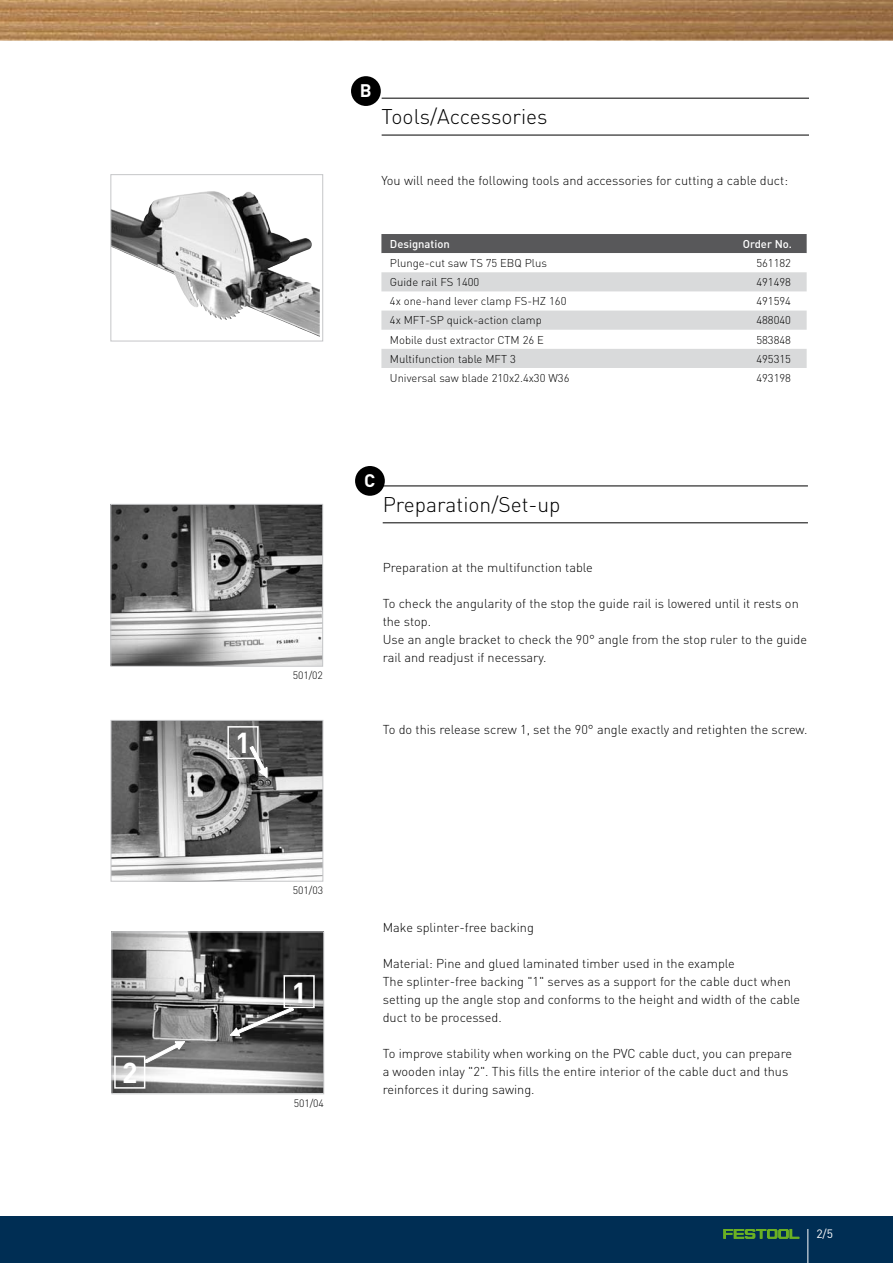
<style>
.page{position:relative;width:893px;height:1263px;background:#fff}
.page>*{position:absolute;margin:0;border:0;box-sizing:border-box;transform-origin:0 0}
.t1{font:700 28.5px "DIN Pro";color:#fff}
.t2{font:300 21px "DIN Pro";color:#000}
.t3{font:700 18px "DIN Pro";color:#fff}
.t4{font:300 12.75px/18px "DIN Pro";color:#000}
.t5{font:12px "DIN Pro";color:#fff}
.t6{font:300 11.25px "DIN Pro";color:#000}
.t7{font:500 11.25px "DIN Pro";color:#fff}
.t8{font:300 10.5px "DIN Pro";letter-spacing:-.005em;color:#000}
</style>
<div class="page">
<div style="left:0;top:1216px;width:893px;height:47px;background:#002e54"></div>
<img style="left:0;top:0;width:893px;height:41px">
<svg style="left:723px;top:1229px;width:76px;height:10px"></svg>
<hr style="left:807px;top:1229px;width:1px;height:34px;background:#fff">
<div style="left:381px;top:234px;width:426px;height:19px;background:#58585a"></div>
<svg style="left:382px;top:291px;width:425px;height:20px"></svg>
<div style="left:381px;top:272px;width:426px;height:19px;background:#d9dadb"></div>
<svg style="left:381px;top:311px;width:426px;height:57px"></svg>
<img style="left:113px;top:191px;width:95px;height:120px">
<div style="left:111px;top:174px;width:212px;height:167px;border:1px solid #c5c6c8"></div>
<div style="left:351px;top:76px;width:30px;height:30px;background:#000;border-radius:50%"></div>
<hr style="left:382px;top:98px;width:427px;height:1px;background:#000">
<hr style="left:382px;top:135px;width:427px;height:1px;background:#000">
<div style="left:355px;top:466px;width:30px;height:30px;background:#000;border-radius:50%"></div>
<hr style="left:383px;top:485px;width:425px;height:1px;background:#000">
<hr style="left:383px;top:522px;width:425px;height:1px;background:#000">
<img style="left:112px;top:506px;width:209px;height:158px">
<div style="left:110px;top:504px;width:213px;height:162px;border:1px solid #c5c6c8"></div>
<img style="left:113px;top:722px;width:208px;height:157px">
<div style="left:111px;top:720px;width:212px;height:161px;border:1px solid #c5c6c8"></div>
<div style="left:227px;top:726px;width:32px;height:33px;border:2px solid #fff"></div>
<svg style="left:250px;top:746px;width:17px;height:32px"></svg>
<img style="left:114px;top:934px;width:208px;height:158px">
<div style="left:112px;top:932px;width:212px;height:162px;border:1px solid #c5c6c8"></div>
<div style="left:284px;top:975px;width:31px;height:33px;border:2px solid #fff"></div>
<div style="left:114px;top:1056px;width:31px;height:33px;border:2px solid #fff"></div>
<svg style="left:230px;top:1007px;width:64px;height:29px;background:#5a5a5a"></svg>
<svg style="left:145px;top:1041px;width:40px;height:21px"></svg>
<h1 class="t1" style="left:122px;top:1053px;width:17px">2</h1>
<h1 class="t1" style="left:235px;top:724px;width:17px">1</h1>
<p class="t8" style="left:293px;top:668px;width:32px">501/02</p>
<h3 class="t3" style="left:360px;top:79px;width:13px">B</h3>
<h2 class="t2" style="left:382px;top:102px;width:167px">Tools/Accessories</h2>
<p class="t4" style="left:382px;top:170px;width:408px">You will need the following tools and accessories for cutting a cable duct:</p>
<p class="t7" style="left:390px;top:236px;width:61px">Designation</p>
<p class="t7" style="left:743px;top:236px;width:51px">Order No.</p>
<p class="t6" style="left:390px;top:255px;width:158px">Plunge-cut saw TS 75 EBQ Plus</p>
<p class="t6" style="left:756px;top:255px;width:36px">561182</p>
<p class="t6" style="left:390px;top:274px;width:91px">Guide rail FS 1400</p>
<p class="t6" style="left:756px;top:274px;width:36px">491498</p>
<p class="t6" style="left:390px;top:294px;width:178px">4x one-hand lever clamp FS-HZ 160</p>
<p class="t6" style="left:756px;top:294px;width:36px">491594</p>
<p class="t6" style="left:390px;top:313px;width:153px">4x MFT-SP quick-action clamp</p>
<p class="t6" style="left:756px;top:313px;width:36px">488040</p>
<p class="t6" style="left:390px;top:332px;width:155px">Mobile dust extractor CTM 26 E</p>
<p class="t6" style="left:756px;top:332px;width:36px">583848</p>
<p class="t6" style="left:390px;top:351px;width:127px">Multifunction table MFT 3</p>
<p class="t6" style="left:756px;top:351px;width:36px">495315</p>
<p class="t6" style="left:390px;top:370px;width:181px">Universal saw blade 210x2.4x30 W36</p>
<p class="t6" style="left:756px;top:370px;width:36px">493198</p>
<h3 class="t3" style="left:364px;top:468px;width:13px">C</h3>
<h2 class="t2" style="left:383px;top:490px;width:179px">Preparation/Set-up</h2>
<p class="t4" style="left:383px;top:558px;width:212px">Preparation at the multifunction table</p>
<p class="t4" style="left:383px;top:594px;width:426px">To check the angularity of the stop the guide rail is lowered until it rests on the stop.<br>Use an angle bracket to check the 90° angle from the stop ruler to the guide rail and readjust if necessary.</p>
<p class="t4" style="left:383px;top:720px;width:426px">To do this release screw 1, set the 90° angle exactly and retighten the screw.</p>
<p class="t8" style="left:293px;top:883px;width:32px">501/03</p>
<h1 class="t1" style="left:291px;top:973px;width:17px">1</h1>
<p class="t8" style="left:294px;top:1095px;width:32px">501/04</p>
<p class="t4" style="left:383px;top:918px;width:153px">Make splinter-free backing</p>
<p class="t4" style="left:383px;top:954px;width:419px">Material: Pine and glued laminated timber used in the example<br>The splinter-free backing "1" serves as a support for the cable duct when setting up the angle stop and conforms to the height and width of the cable duct to be processed.</p>
<p class="t4" style="left:383px;top:1044px;width:411px">To improve stability when working on the PVC cable duct, you can prepare a wooden inlay "2". This fills the entire interior of the cable duct and thus reinforces it during sawing.</p>
<p class="t5" style="left:816px;top:1225px;width:18px">2/5</p>
</div>
